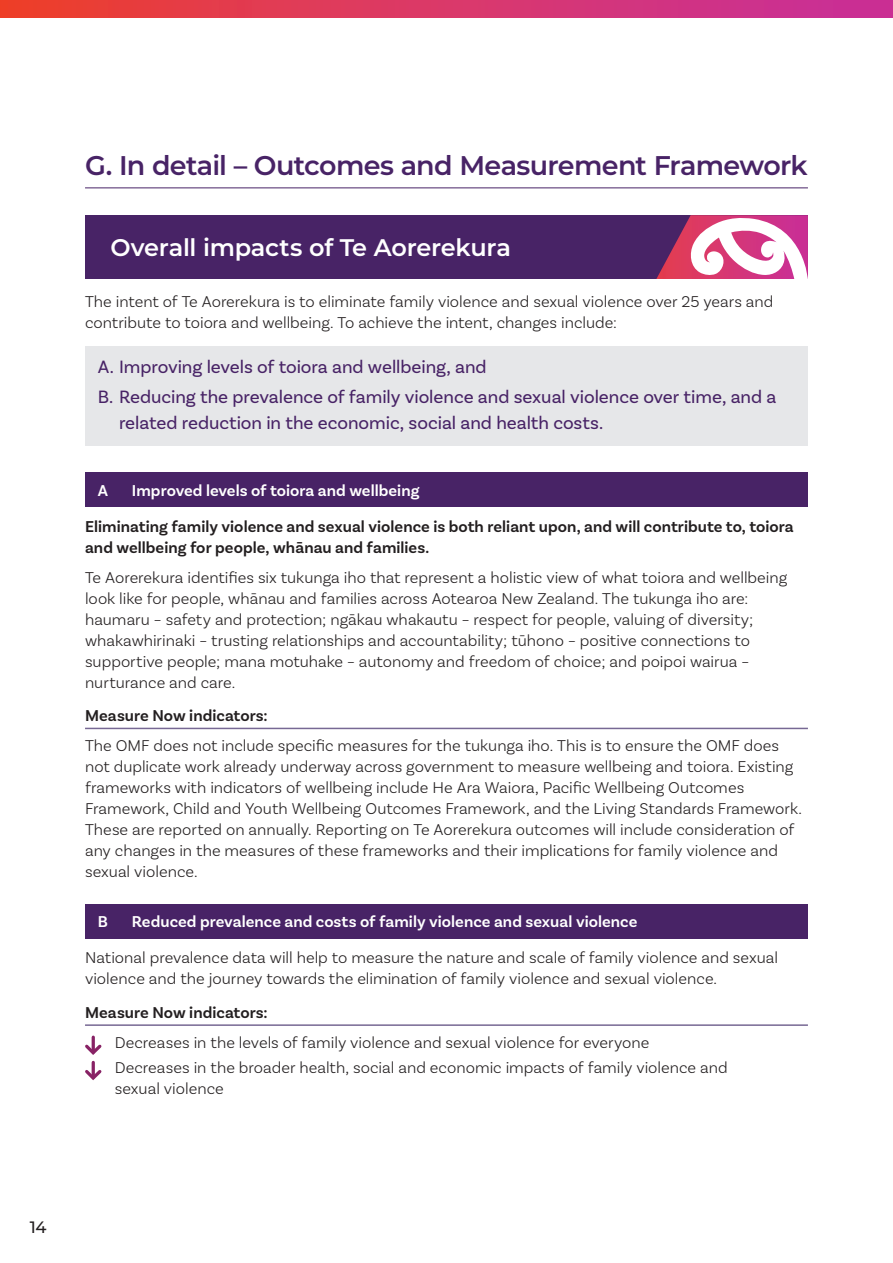
<style>
.page{position:relative;width:893px;height:1263px;background:#fff}
.page>*{position:absolute;margin:0;border:0;box-sizing:border-box;transform-origin:0 0}
.Heading_L1_with_Tab{font:600 27px "Montserrat";letter-spacing:-.025em;color:#482366}
.Heading_L1{font:600 24px "Montserrat";letter-spacing:-.01em;color:#fff}
.Jo_new_pullout{font:18.75px/25.5px "Basic Sans";letter-spacing:-.005em;color:#482366}
.Body_Copy{font:300 16.5px/21px "Basic Sans";color:#231f20}
.Measure_Now_Arrow_Bullets{font:300 16.5px/21px "Basic Sans";color:#231f20}
.Body_Copy-2{font:600 16.5px/21px "Basic Sans";letter-spacing:.005em;color:#231f20}
.Measure_Now_Table_Head{font:600 16.5px "Basic Sans";color:#fff}
.Measure_Now_Subhead_Black_with_Rule{font:600 16.5px "Basic Sans";letter-spacing:.005em;color:#231f20}
.t1{font:500 16.5px "Montserrat";color:#231f20}
</style>
<div class="page">
<div style="left:0;top:0;width:893px;height:17px;background:linear-gradient(to right,#ed402e,#c72f9e)"></div>
<hr style="left:85px;top:188px;width:723px;height:1px;background:#482366">
<div style="left:85px;top:215px;width:723px;height:64px;background:#482366"></div>
<svg style="left:656px;top:215px;width:152px;height:64px"></svg>
<div style="left:85px;top:346px;width:723px;height:100px;background:#e6e7e9"></div>
<div style="left:85px;top:473px;width:723px;height:34px;background:#482366"></div>
<hr style="left:85px;top:728px;width:723px;height:1px;background:#776894">
<div style="left:85px;top:904px;width:723px;height:34px;background:#482366"></div>
<hr style="left:85px;top:1024px;width:723px;height:2px;background:#776894">
<svg style="left:85px;top:1042px;width:17px;height:13px"></svg>
<hr style="left:92px;top:1037px;width:3px;height:15px;background:#882265">
<svg style="left:85px;top:1067px;width:17px;height:14px"></svg>
<hr style="left:92px;top:1062px;width:3px;height:15px;background:#882265">
<p class="Heading_L1_with_Tab" style="left:85px;top:146px;width:724px">G. In detail – Outcomes and Measurement Framework</p>
<p class="Heading_L1" style="left:111px;top:231px;width:402px">Overall impacts of Te Aorerekura</p>
<p class="Body_Copy" style="left:85px;top:291px;width:690px">The intent of Te Aorerekura is to eliminate family violence and sexual violence over 25 years and contribute to toiora and wellbeing. To achieve the intent, changes include:</p>
<p class="Jo_new_pullout" style="left:98px;top:354px;width:390px">A. Improving levels of toiora and wellbeing, and</p>
<p class="Jo_new_pullout" style="left:119px;top:384px;width:659px;text-indent:-21px">B. Reducing the prevalence of family violence and sexual violence over time, and a related reduction in the economic, social and health costs.</p>
<p class="Measure_Now_Table_Head" style="left:98px;top:481px;width:12px">A</p>
<p class="Measure_Now_Table_Head" style="left:132px;top:481px;width:289px">Improved levels of toiora and wellbeing</p>
<p class="Body_Copy-2" style="left:85px;top:516px;width:710px">Eliminating family violence and sexual violence is both reliant upon, and will contribute to, toiora and wellbeing for people, whānau and families.</p>
<p class="Body_Copy" style="left:85px;top:566px;width:704px">Te Aorerekura identifies six tukunga iho that represent a holistic view of what toiora and wellbeing look like for people, whānau and families across Aotearoa New Zealand. The tukunga iho are: haumaru – safety and protection; ngākau whakautu – respect for people, valuing of diversity; whakawhirinaki – trusting relationships and accountability; tūhono – positive connections to supportive people; mana motuhake – autonomy and freedom of choice; and poipoi wairua – nurturance and care.</p>
<p class="Measure_Now_Subhead_Black_with_Rule" style="left:85px;top:706px;width:184px">Measure Now indicators:</p>
<p class="Body_Copy" style="left:85px;top:735px;width:718px">The OMF does not include specific measures for the tukunga iho. This is to ensure the OMF does not duplicate work already underway across government to measure wellbeing and toiora. Existing frameworks with indicators of wellbeing include He Ara Waiora, Pacific Wellbeing Outcomes Framework, Child and Youth Wellbeing Outcomes Framework, and the Living Standards Framework.<br>These are reported on annually. Reporting on Te Aorerekura outcomes will include consideration of any changes in the measures of these frameworks and their implications for family violence and sexual violence.</p>
<p class="Measure_Now_Table_Head" style="left:98px;top:912px;width:12px">B</p>
<p class="Measure_Now_Table_Head" style="left:132px;top:912px;width:507px">Reduced prevalence and costs of family violence and sexual violence</p>
<p class="Body_Copy" style="left:85px;top:947px;width:695px">National prevalence data will help to measure the nature and scale of family violence and sexual violence and the journey towards the elimination of family violence and sexual violence.</p>
<p class="Measure_Now_Subhead_Black_with_Rule" style="left:85px;top:1002px;width:184px">Measure Now indicators:</p>
<p class="Measure_Now_Arrow_Bullets" style="left:115px;top:1031px;width:536px">Decreases in the levels of family violence and sexual violence for everyone</p>
<p class="Measure_Now_Arrow_Bullets" style="left:115px;top:1056px;width:614px">Decreases in the broader health, social and economic impacts of family violence and sexual violence</p>
<p class="t1" style="left:30px;top:1216px;width:18px">14</p>
</div>
